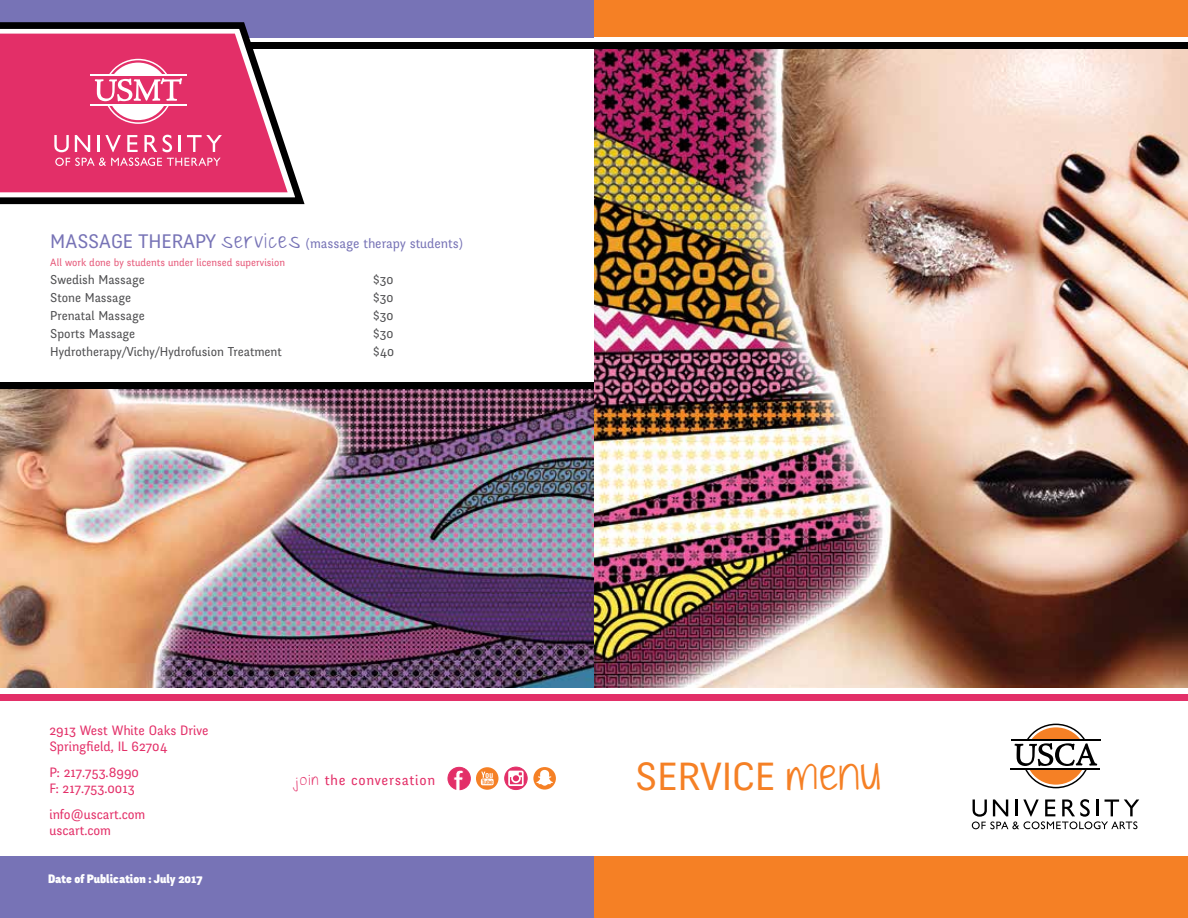
<style>
.page{position:relative;width:1188px;height:918px;background:#fff}
.page>*{position:absolute;margin:0;border:0;box-sizing:border-box;transform-origin:0 0}
.t1{font:39px "Fengardo Neue";color:#f58025}
.t2{font:14.4px "Fengardo Neue";letter-spacing:.05em;color:#e32f68}
.t3{font:13.5px/16.5px "Fengardo Neue";color:#e32f68}
.t4{font:13.5px "Fengardo Neue";color:#7773b6}
.t5{font:12.75px "Fengardo Neue";color:#4d4d4f}
.t6{font:900 12px "Fengardo Neue";color:#fff}
.t7{font:10.5px "Fengardo Neue";color:#e65879}
.s1{font-size:19.5px}
.s2{font-family:"Just The Way You Are";font-size:21px}
.s3{font-family:"Just The Way You Are"}
.s4{font-family:"Just The Way You Are";font-size:44.7px}
</style>
<div class="page">
<div style="left:0;top:0;width:594px;height:38px;background:#7773b6"></div>
<div style="left:0;top:857px;width:595px;height:61px;background:#7773b6"></div>
<img style="left:594px;top:49px;width:594px;height:638px">
<div style="left:0;top:42px;width:1188px;height:7px;background:#000"></div>
<div style="left:595px;top:0;width:593px;height:37px;background:#f58025"></div>
<div style="left:0;top:694px;width:1188px;height:6px;background:#e32f68"></div>
<div style="left:594px;top:857px;width:594px;height:61px;background:#f58025"></div>
<svg style="left:1015px;top:724px;width:82px;height:64px"></svg>
<hr style="left:1011px;top:739px;width:89px;height:1px;background:#000">
<hr style="left:1011px;top:769px;width:89px;height:1px;background:#000">
<svg style="left:972px;top:799px;width:167px;height:30px"></svg>
<svg style="left:0;top:22px;width:305px;height:183px"></svg>
<svg style="left:0;top:34px;width:288px;height:158px;fill:#e32f68"></svg>
<hr style="left:91px;top:74px;width:96px;height:1px;background:#fff">
<hr style="left:90px;top:104px;width:96px;height:1px;background:#fff">
<svg style="left:54px;top:135px;width:15px;height:17px"></svg>
<svg style="left:75px;top:135px;width:15px;height:17px"></svg>
<svg style="left:98px;top:135px;width:23px;height:17px"></svg>
<svg style="left:127px;top:135px;width:11px;height:17px"></svg>
<svg style="left:144px;top:135px;width:13px;height:17px"></svg>
<svg style="left:163px;top:135px;width:9px;height:17px"></svg>
<svg style="left:179px;top:135px;width:2px;height:17px"></svg>
<svg style="left:187px;top:135px;width:35px;height:17px"></svg>
<svg style="left:55px;top:158px;width:166px;height:8px"></svg>
<svg style="left:95px;top:59px;width:87px;height:65px"></svg>
<img style="left:0;top:389px;width:594px;height:298px">
<div style="left:0;top:382px;width:594px;height:7px;background:#000"></div>
<svg style="left:475px;top:766px;width:25px;height:25px"></svg>
<svg style="left:476px;top:767px;width:22px;height:23px"></svg>
<svg style="left:481px;top:772px;width:13px;height:13px"></svg>
<svg style="left:447px;top:766px;width:25px;height:25px"></svg>
<svg style="left:448px;top:767px;width:22px;height:23px"></svg>
<svg style="left:503px;top:766px;width:26px;height:25px"></svg>
<svg style="left:505px;top:767px;width:22px;height:23px"></svg>
<div style="left:505px;top:767px;width:22px;height:23px;border:1px solid #e32f68;border-radius:50%"></div>
<svg style="left:508px;top:771px;width:16px;height:15px"></svg>
<svg style="left:533px;top:767px;width:23px;height:23px"></svg>
<svg style="left:536px;top:770px;width:17px;height:16px"></svg>
<p class="t4" style="left:50px;top:235px;width:415px"><span class="s1">MASSAGE THERAPY</span> <span class="s2">services</span> (massage therapy students)</p>
<p class="t7" style="left:50px;top:256px;width:236px">All work done by students under licensed supervision</p>
<p class="t5" style="left:50px;top:272px;width:96px">Swedish Massage</p>
<p class="t5" style="left:373px;top:272px;width:22px">$30</p>
<p class="t5" style="left:50px;top:290px;width:82px">Stone Massage</p>
<p class="t5" style="left:373px;top:290px;width:22px">$30</p>
<p class="t5" style="left:50px;top:308px;width:96px">Prenatal Massage</p>
<p class="t5" style="left:373px;top:308px;width:22px">$30</p>
<p class="t5" style="left:50px;top:326px;width:87px">Sports Massage</p>
<p class="t5" style="left:373px;top:326px;width:22px">$30</p>
<p class="t5" style="left:50px;top:344px;width:233px">Hydrotherapy/Vichy/Hydrofusion Treatment</p>
<p class="t5" style="left:373px;top:344px;width:23px">$40</p>
<p class="t3" style="left:49px;top:722px;width:161px">2913 West White Oaks Drive<br>Springfield, IL 62704</p>
<p class="t3" style="left:49px;top:764px;width:91px">P: 217.753.8990<br>F: 217.753.0013</p>
<p class="t3" style="left:49px;top:806px;width:98px">info@uscart.com uscart.com</p>
<p class="t6" style="left:48px;top:872px;width:156px">Date of Publication : July 2017</p>
<p class="t2" style="left:295px;top:772px;width:142px"><span class="s3">join</span> the conversation</p>
<h1 class="t1" style="left:635px;top:755px;width:248px">SERVICE <span class="s4">menu</span></h1>
</div>
